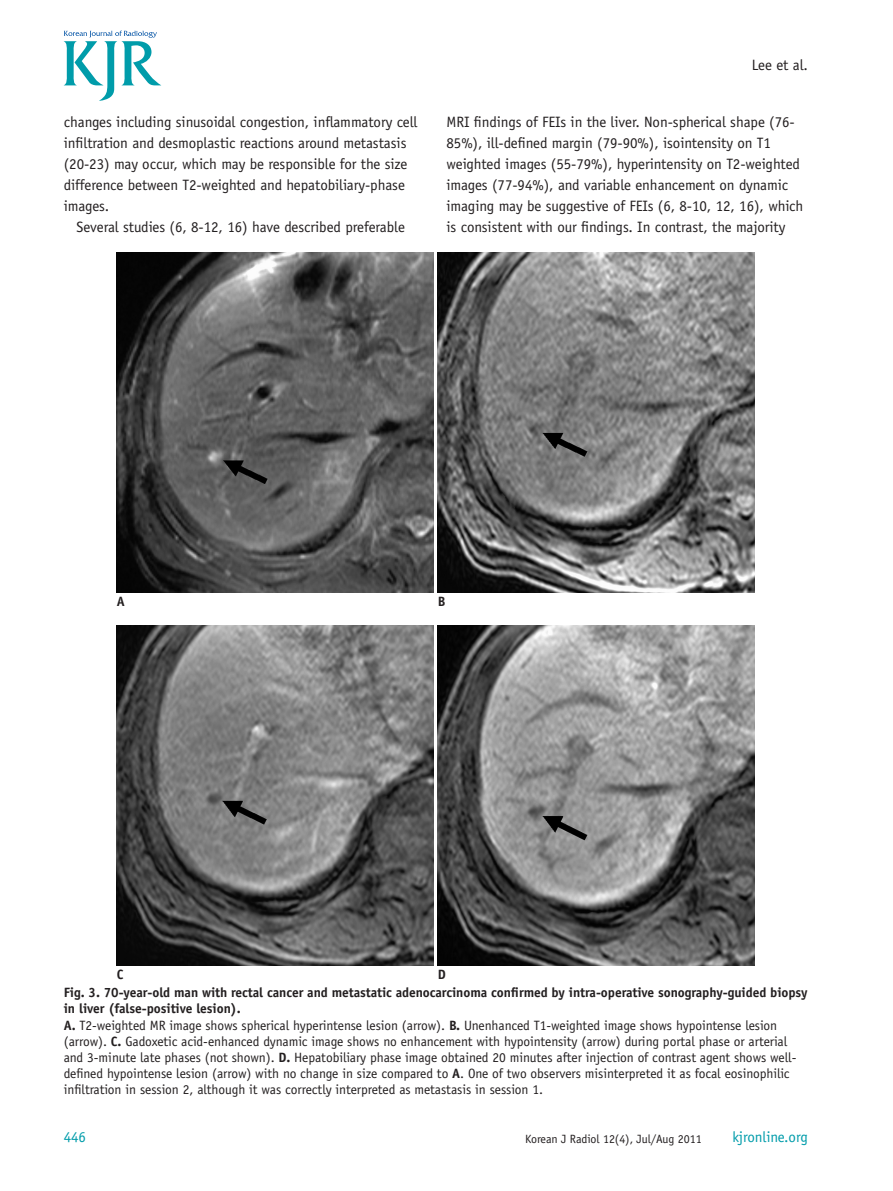
<style>
.page{position:relative;width:893px;height:1191px;background:#fff}
.page>*{position:absolute;margin:0;border:0;box-sizing:border-box;transform-origin:0 0}
.본문{font:15px/21px "Officina Sans Std";letter-spacing:-.005em;color:#231f20}
.t1{font:15px "Officina Sans Std";letter-spacing:-.005em;color:#009caa}
.그림제목{font:13.5px/16.2px "Officina Sans Std";letter-spacing:-.005em;color:#231f20}
.그림제목-2{font:700 13.5px/16.2px "Officina Sans Std";letter-spacing:-.005em;color:#231f20}
.t2{font:12px "Officina Sans Std";letter-spacing:-.005em;color:#231f20}
.s1{font-weight:700}
</style>
<div class="page">
<svg style="left:64px;top:31px;width:97px;height:70px"></svg>
<img style="left:117px;top:253px;width:317px;height:340px">
<img style="left:117px;top:625px;width:317px;height:340px">
<img style="left:438px;top:253px;width:317px;height:340px">
<img style="left:438px;top:625px;width:317px;height:340px">
<p class="본문" style="left:64px;top:112px;width:355px">changes including sinusoidal congestion, inflammatory cell infiltration and desmoplastic reactions around metastasis (20-23) may occur, which may be responsible for the size difference between T2-weighted and hepatobiliary-phase images.</p>
<p class="본문" style="left:77px;top:217px;width:330px">Several studies (6, 8-12, 16) have described preferable</p>
<p class="본문" style="left:752px;top:54px;width:58px">Lee et al.</p>
<p class="본문" style="left:446px;top:112px;width:358px">MRI findings of FEIs in the liver. Non-spherical shape (76- 85%), ill-defined margin (79-90%), isointensity on T1 weighted images (55-79%), hyperintensity on T2-weighted images (77-94%), and variable enhancement on dynamic imaging may be suggestive of FEIs (6, 8-10, 12, 16), which is consistent with our findings. In contrast, the majority</p>
<p class="그림제목-2" style="left:117px;top:593px;width:10px">A</p>
<p class="그림제목-2" style="left:438px;top:593px;width:9px">B</p>
<p class="그림제목-2" style="left:117px;top:965px;width:8px">C</p>
<p class="그림제목-2" style="left:438px;top:965px;width:10px">D</p>
<p class="그림제목-2" style="left:64px;top:984px;width:745px">Fig. 3. 70-year-old man with rectal cancer and metastatic adenocarcinoma confirmed by intra-operative sonography-guided biopsy in liver (false-positive lesion).</p>
<p class="그림제목" style="left:64px;top:1016px;width:734px"><span class="s1">A.</span> T2-weighted MR image shows spherical hyperintense lesion (arrow). <span class="s1">B.</span> Unenhanced T1-weighted image shows hypointense lesion (arrow). <span class="s1">C.</span> Gadoxetic acid-enhanced dynamic image shows no enhancement with hypointensity (arrow) during portal phase or arterial and 3-minute late phases (not shown). <span class="s1">D.</span> Hepatobiliary phase image obtained 20 minutes after injection of contrast agent shows well&shy;defined hypointense lesion (arrow) with no change in size compared to <span class="s1">A</span>. One of two observers misinterpreted it as focal eosinophilic infiltration in session 2, although it was correctly interpreted as metastasis in session 1.</p>
<p class="t1" style="left:64px;top:1128px;width:24px">446</p>
<p class="t2" style="left:525px;top:1132px;width:178px">Korean J Radiol 12(4), Jul/Aug 2011</p>
<p class="t1" style="left:732px;top:1128px;width:77px">kjronline.org</p>
</div>
